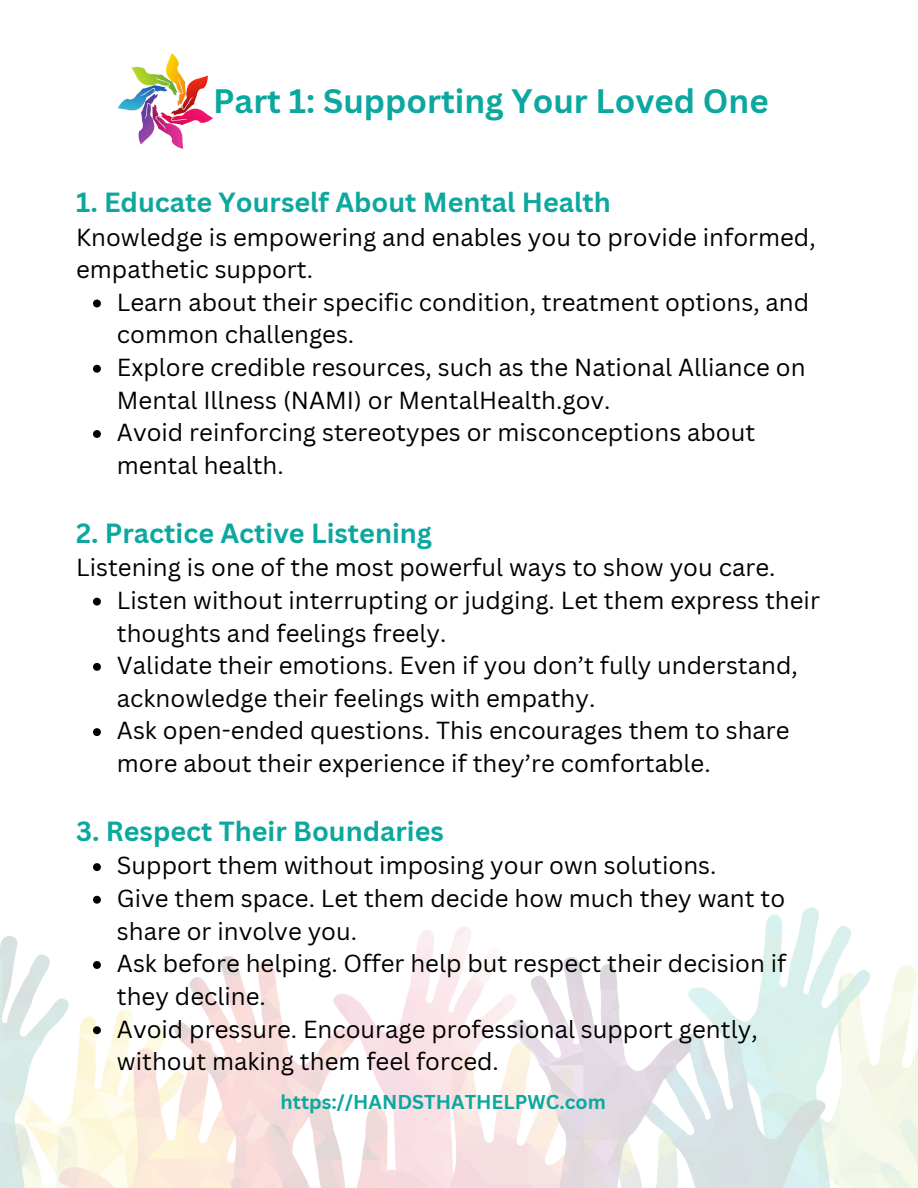
<style>
.page{position:relative;width:918px;height:1188px;background:#fff}
.page>*{position:absolute;margin:0;border:0;box-sizing:border-box;transform-origin:0 0}
.t1{font:700 33px "Canva Sans";color:#0ca79e}
.t2{font:700 27px "Canva Sans";color:#0ca79e}
.t3{font:24px/32.7px "Canva Sans";color:#000}
.t4{font:700 19.5px "Canva Sans";color:#0ca79e}
</style>
<div class="page">
<img style="left:0;top:895px;width:918px;height:293px">
<svg style="left:93px;top:300px;width:8px;height:7px"></svg>
<svg style="left:93px;top:365px;width:8px;height:8px"></svg>
<svg style="left:93px;top:430px;width:8px;height:8px"></svg>
<svg style="left:93px;top:598px;width:8px;height:8px"></svg>
<svg style="left:93px;top:663px;width:8px;height:8px"></svg>
<svg style="left:93px;top:728px;width:8px;height:8px"></svg>
<svg style="left:93px;top:863px;width:8px;height:8px"></svg>
<svg style="left:93px;top:896px;width:8px;height:8px"></svg>
<svg style="left:93px;top:961px;width:8px;height:8px"></svg>
<svg style="left:93px;top:1026px;width:8px;height:8px"></svg>
<img style="left:117px;top:53px;width:96px;height:96px">
<p class="t1" style="left:213px;top:78px;width:557px">Part 1: Supporting Your Loved One</p>
<p class="t2" style="left:76px;top:183px;width:536px">1. Educate Yourself About Mental Health</p>
<p class="t3" style="left:76px;top:220px;width:741px">Knowledge is empowering and enables you to provide informed, empathetic support.</p>
<h1 class="t3" style="left:117px;top:285px;width:694px">Learn about their specific condition, treatment options, and common challenges.</h1>
<h3 class="t3" style="left:117px;top:350px;width:690px">Explore credible resources, such as the National Alliance on<br>Mental Illness (NAMI) or MentalHealth.gov.</h3>
<p class="t3" style="left:117px;top:416px;width:640px">Avoid reinforcing stereotypes or misconceptions about mental health.</p>
<p class="t2" style="left:76px;top:514px;width:357px">2. Practice Active Listening</p>
<p class="t3" style="left:76px;top:551px;width:701px">Listening is one of the most powerful ways to show you care.</p>
<p class="t3" style="left:117px;top:583px;width:705px">Listen without interrupting or judging. Let them express their thoughts and feelings freely.</p>
<h3 class="t3" style="left:117px;top:649px;width:682px">Validate their emotions. Even if you don’t fully understand, acknowledge their feelings with empathy.</h3>
<p class="t3" style="left:117px;top:714px;width:674px">Ask open-ended questions. This encourages them to share more about their experience if they’re comfortable.</p>
<p class="t2" style="left:76px;top:812px;width:369px">3. Respect Their Boundaries</p>
<p class="t3" style="left:117px;top:849px;width:601px">Support them without imposing your own solutions.</p>
<p class="t3" style="left:117px;top:881px;width:670px">Give them space. Let them decide how much they want to share or involve you.</p>
<p class="t3" style="left:117px;top:947px;width:671px">Ask before helping. Offer help but respect their decision if they decline.</p>
<p class="t3" style="left:117px;top:1012px;width:642px">Avoid pressure. Encourage professional support gently, without making them feel forced.</p>
<p class="t4" style="left:281px;top:1088px;width:327px">https://HANDSTHATHELPWC.com</p>
</div>
